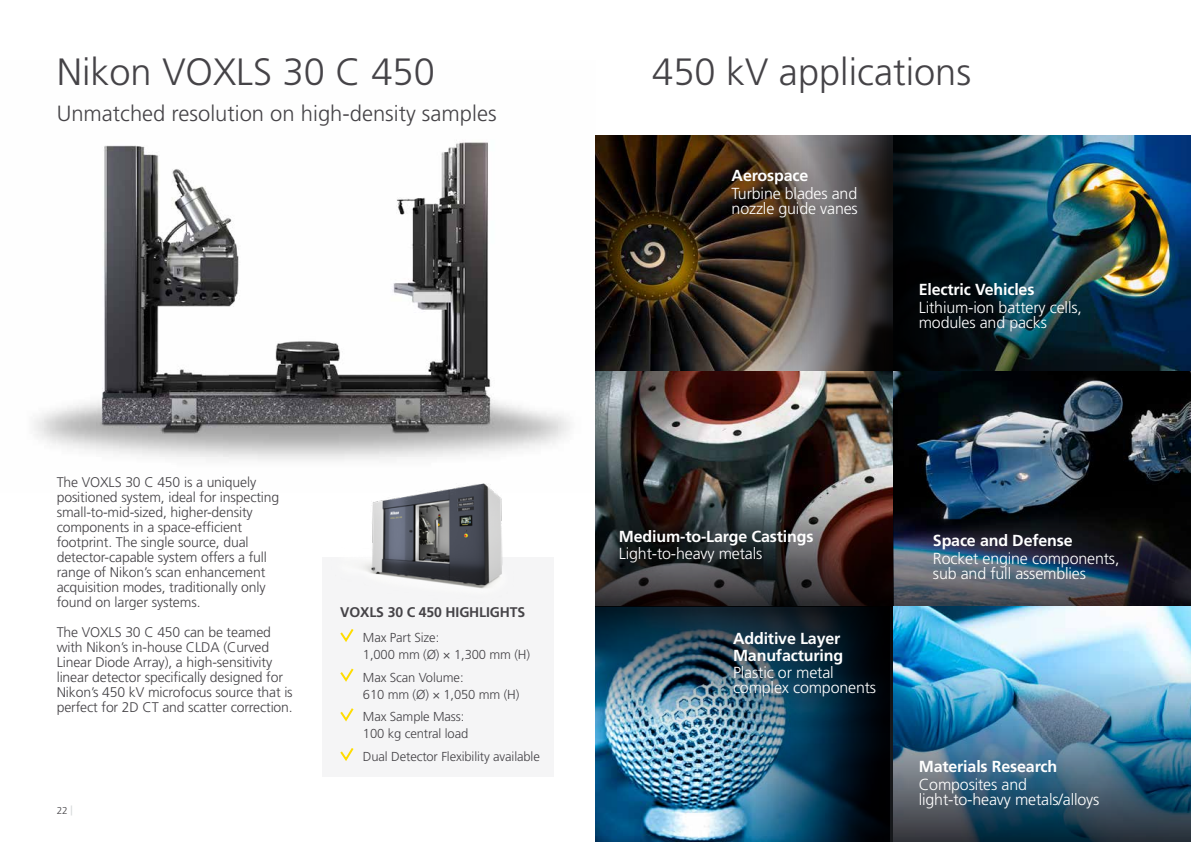
<style>
.page{position:relative;width:1191px;height:842px;background:#fff}
.page>*{position:absolute;margin:0;border:0;box-sizing:border-box;transform-origin:0 0}
.t1{font:300 38px "Frutiger LT Std";color:#454347}
.t2{font:300 22px "Frutiger LT Std";color:#454347}
.t3{font:300 16px/15px "Frutiger LT Std";letter-spacing:-.01em;color:#fff}
.t4{font:700 16px/17px "Frutiger LT Std";letter-spacing:-.01em;color:#fff}
.t5{font:300 14px/15px "Frutiger LT Std";letter-spacing:-.01em;color:#454347}
.t6{font:700 14px "Frutiger LT Std";letter-spacing:-.01em;color:#454347}
.t7{font:300 13px/17px "Frutiger LT Std";letter-spacing:-.01em;color:#454347}
.t8{font:300 10px "Frutiger LT Std";color:#454347}
.s1{font-weight:700;color:#d8dbdc}
</style>
<div class="page">
<img style="left:34px;top:142px;width:536px;height:319px">
<img style="left:595px;top:371px;width:298px;height:100px">
<img style="left:893px;top:371px;width:298px;height:117px">
<img style="left:595px;top:732px;width:114px;height:110px">
<svg style="left:595px;top:135px;width:136px;height:236px;background:#251b0f"></svg>
<svg style="left:731px;top:135px;width:162px;height:236px;background:#564c46"></svg>
<img style="left:709px;top:732px;width:184px;height:110px">
<img style="left:1097px;top:135px;width:94px;height:236px">
<img style="left:893px;top:135px;width:204px;height:236px">
<svg style="left:595px;top:471px;width:298px;height:136px;background:#383333"></svg>
<img style="left:595px;top:607px;width:298px;height:125px">
<img style="left:893px;top:488px;width:298px;height:118px">
<div style="left:322px;top:557px;width:232px;height:220px;background:#f5f5f6"></div>
<svg style="left:340px;top:629px;width:14px;height:13px"></svg>
<svg style="left:340px;top:668px;width:14px;height:14px"></svg>
<svg style="left:340px;top:708px;width:14px;height:14px"></svg>
<svg style="left:340px;top:748px;width:14px;height:13px"></svg>
<img style="left:893px;top:606px;width:298px;height:55px">
<img style="left:893px;top:661px;width:298px;height:181px">
<img style="left:365px;top:483px;width:138px;height:105px">
<h1 class="t1" style="left:57px;top:51px;width:380px">Nikon VOXLS 30 C 450</h1>
<h2 class="t2" style="left:57px;top:101px;width:441px">Unmatched resolution on high-density samples</h2>
<p class="t5" style="left:57px;top:475px;width:224px">The VOXLS 30 C 450 is a uniquely positioned system, ideal for inspecting small-to-mid-sized, higher-density components in a space-efficient footprint. The single source, dual detector-capable system offers a full range of Nikon’s scan enhancement acquisition modes, traditionally only found on larger systems.</p>
<p class="t5" style="left:57px;top:625px;width:238px">The VOXLS 30 C 450 can be teamed with Nikon’s in-house CLDA (Curved Linear Diode Array), a high-sensitivity linear detector specifically designed for Nikon’s 450 kV microfocus source that is perfect for 2D CT and scatter correction.</p>
<p class="t8" style="left:57px;top:804px;width:18px">22 <span class="s1">|</span></p>
<p class="t6" style="left:340px;top:603px;width:186px">VOXLS 30 C 450 HIGHLIGHTS</p>
<p class="t7" style="left:363px;top:629px;width:168px">Max Part Size:<br>1,000 mm (Ø) × 1,300 mm (H)</p>
<p class="t7" style="left:363px;top:669px;width:158px">Max Scan Volume:<br>610 mm (Ø) × 1,050 mm (H)</p>
<p class="t7" style="left:363px;top:709px;width:107px">Max Sample Mass:<br>100 kg central load</p>
<p class="t7" style="left:363px;top:748px;width:178px">Dual Detector Flexibility available</p>
<h1 class="t1" style="left:652px;top:51px;width:320px">450 kV applications</h1>
<p class="t4" style="left:731px;top:167px;width:78px">Aerospace</p>
<p class="t3" style="left:731px;top:186px;width:128px">Turbine blades and nozzle guide vanes</p>
<p class="t4" style="left:918px;top:281px;width:117px">Electric Vehicles</p>
<p class="t3" style="left:918px;top:300px;width:165px">Lithium-ion battery cells, modules and packs</p>
<p class="t4" style="left:619px;top:528px;width:196px">Medium-to-Large Castings</p>
<p class="t3" style="left:619px;top:547px;width:145px">Light-to-heavy metals</p>
<p class="t4" style="left:733px;top:630px;width:112px">Additive Layer<br>Manufacturing</p>
<p class="t3" style="left:733px;top:666px;width:145px">Plastic or metal complex components</p>
<p class="t4" style="left:933px;top:532px;width:141px">Space and Defense</p>
<p class="t3" style="left:933px;top:551px;width:188px">Rocket engine components, sub and full assemblies</p>
<p class="t4" style="left:918px;top:758px;width:140px">Materials Research</p>
<p class="t3" style="left:918px;top:777px;width:182px">Composites and light-to-heavy metals/alloys</p>
</div>
